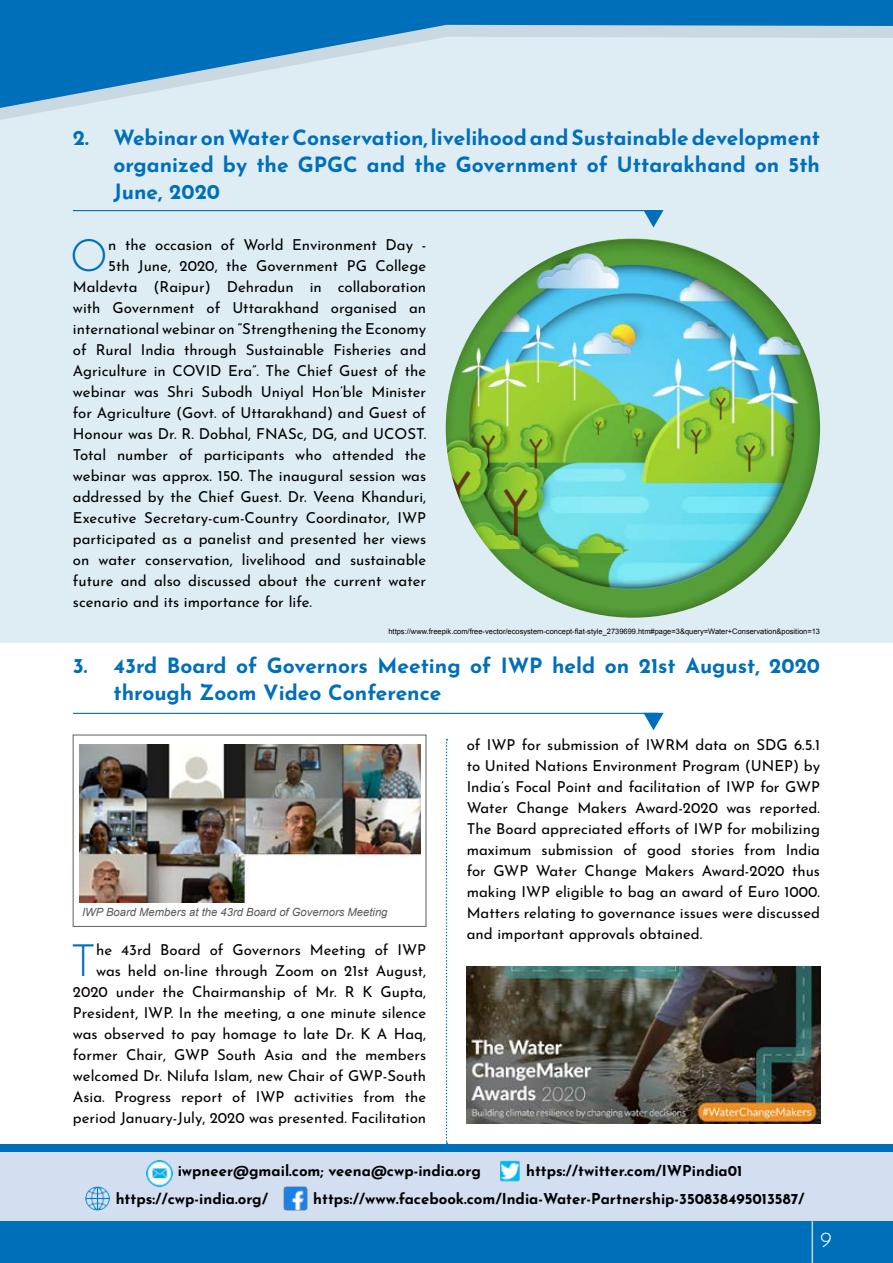
<style>
.page{position:relative;width:893px;height:1263px;background:#fff}
.page>*{position:absolute;margin:0;border:0;box-sizing:border-box;transform-origin:0 0}
.t1{font:300 44.55px "Josefin Sans";color:#006fba}
.t2{font:300 22.5px "Josefin Sans";color:#fff}
.t3{font:700 21px/27px "Josefin Sans";color:#006fba;text-align:justify}
.t4{font:15px/21px "Josefin Sans";color:#000;text-align:right}
.t5{font:700 15px/27.6px "Josefin Sans";color:#000}
.t6{font:italic 11.25px "Arial";color:#58595b}
.t7{font:7.5px "Arial";color:#000}
</style>
<div class="page">
<div style="left:0;top:1144px;width:893px;height:54px;background:#006fba"></div>
<div style="left:0;top:1152px;width:893px;height:69px;background:#d4def1"></div>
<div style="left:0;top:1221px;width:893px;height:42px;background:#006fba"></div>
<hr style="left:811px;top:1221px;width:2px;height:42px;background:#b8dbea">
<img style="left:147px;top:1161px;width:25px;height:25px">
<img style="left:500px;top:1161px;width:20px;height:21px">
<img style="left:85px;top:1186px;width:25px;height:25px">
<img style="left:283px;top:1186px;width:25px;height:24px">
<img style="left:79px;top:745px;width:341px;height:157px">
<div style="left:73px;top:734px;width:354px;height:193px;border:1px solid #6d6e71"></div>
<div style="left:0;top:10px;width:893px;height:633px;background:#deedf4"></div>
<svg style="left:0;top:0;width:893px;height:108px"></svg>
<hr style="left:73px;top:210px;width:585px;height:1px;background:#006fba">
<svg style="left:643px;top:210px;width:21px;height:17px"></svg>
<img style="left:446px;top:238px;width:374px;height:380px">
<svg style="left:446px;top:739px;width:1px;height:405px"></svg>
<hr style="left:73px;top:713px;width:585px;height:1px;background:#006fba">
<svg style="left:643px;top:713px;width:21px;height:17px"></svg>
<img style="left:467px;top:967px;width:353px;height:157px">
<h3 class="t3" style="left:113px;top:121px;width:708px;text-indent:-41px">2. Webinar on Water Conservation, livelihood and Sustainable development organized by the GPGC and the Government of Uttarakhand on 5th June, 2020</h3>
<h1 class="t1" style="left:70px;top:220px;width:40px">O</h1>
<p class="t4" style="left:108px;top:232px;width:319px">n the occasion of World Environment Day -</p>
<p class="t4" style="left:108px;top:253px;width:319px">5th June, 2020, the Government PG College</p>
<p class="t4" style="left:73px;top:274px;width:355px">Maldevta (Raipur) Dehradun in collaboration</p>
<p class="t4" style="left:73px;top:295px;width:355px">with Government of Uttarakhand organised an</p>
<p class="t4" style="left:73px;top:316px;width:355px">international webinar on “Strengthening the Economy</p>
<p class="t4" style="left:73px;top:337px;width:355px">of Rural India through Sustainable Fisheries and</p>
<p class="t4" style="left:73px;top:358px;width:355px">Agriculture in COVID Era”. The Chief Guest of the</p>
<p class="t4" style="left:73px;top:379px;width:355px">webinar was Shri Subodh Uniyal Hon’ble Minister</p>
<p class="t4" style="left:73px;top:400px;width:355px">for Agriculture (Govt. of Uttarakhand) and Guest of</p>
<p class="t4" style="left:73px;top:421px;width:355px">Honour was Dr. R. Dobhal, FNASc, DG, and UCOST.</p>
<p class="t4" style="left:73px;top:442px;width:355px">Total number of participants who attended the</p>
<p class="t4" style="left:73px;top:463px;width:355px">webinar was approx. 150. The inaugural session was</p>
<p class="t4" style="left:73px;top:484px;width:355px">addressed by the Chief Guest. Dr. Veena Khanduri,</p>
<p class="t4" style="left:73px;top:505px;width:355px">Executive Secretary-cum-Country Coordinator, IWP</p>
<p class="t4" style="left:73px;top:526px;width:355px">participated as a panelist and presented her views</p>
<p class="t4" style="left:73px;top:547px;width:355px">on water conservation, livelihood and sustainable</p>
<p class="t4" style="left:73px;top:568px;width:355px">future and also discussed about the current water</p>
<p class="t4" style="left:73px;top:589px;width:241px">scenario and its importance for life.</p>
<p class="t7" style="left:388px;top:627px;width:433px">https://www.freepik.com/free-vector/ecosystem-concept-flat-style_2739699.htm#page=3&amp;query=Water+Conservation&amp;position=13</p>
<h3 class="t3" style="left:113px;top:649px;width:708px;text-indent:-41px">3. 43rd Board of Governors Meeting of IWP held on 21st August, 2020 through Zoom Video Conference</h3>
<p class="t4" style="left:467px;top:733px;width:355px;text-align:justify">of IWP for submission of IWRM data on SDG 6.5.1 to United Nations Environment Program (UNEP) by India’s Focal Point and facilitation of IWP for GWP Water Change Makers Award-2020 was reported.<br>The Board appreciated efforts of IWP for mobilizing maximum submission of good stories from India for GWP Water Change Makers Award-2020 thus making IWP eligible to bag an award of Euro 1000.<br>Matters relating to governance issues were discussed and important approvals obtained.</p>
<p class="t6" style="left:82px;top:905px;width:307px">IWP Board Members at the 43rd Board of Governors Meeting</p>
<p class="t4" style="left:73px;top:937px;width:355px">he 43rd Board of Governors Meeting of IWP was held on-line through Zoom on 21st August, 2020 under the Chairmanship of Mr. R K Gupta, President, IWP. In the meeting, a one minute silence was observed to pay homage to late Dr. K A Haq, former Chair, GWP South Asia and the members welcomed Dr. Nilufa Islam, new Chair of GWP-South Asia. Progress report of IWP activities from the period January-July, 2020 was presented. Facilitation</p>
<h1 class="t1" style="left:70px;top:926px;width:27px">T</h1>
<p class="t5" style="left:116px;top:1155px;width:367px;text-indent:62px">iwpneer@gmail.com; veena@cwp-india.org https://cwp-india.org/</p>
<p class="t5" style="left:526px;top:1155px;width:218px">https://twitter.com/IWPindia01</p>
<p class="t5" style="left:313px;top:1182px;width:493px">https://www.facebook.com/India-Water-Partnership-350838495013587/</p>
<h2 class="t2" style="left:820px;top:1222px;width:13px">9</h2>
</div>
